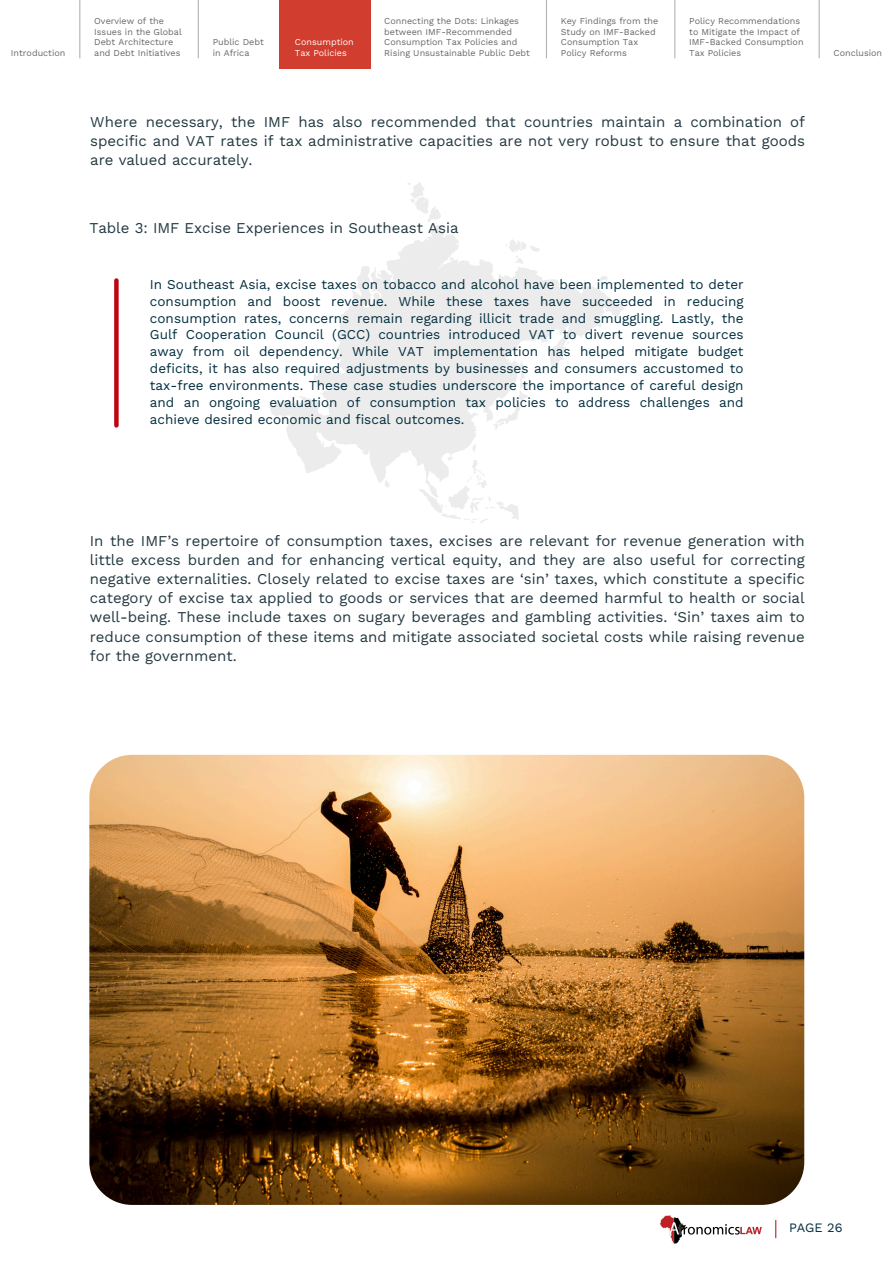
<style>
.page{position:relative;width:894px;height:1264px;background:#fff}
.page>*{position:absolute;margin:0;border:0;box-sizing:border-box;transform-origin:0 0}
.t1{font:15px/19.2px "Work Sans";color:#243a42;text-align:justify}
.t2{font:13.5px/16.8px "Work Sans";color:#032f40;text-align:justify}
.t3{font:12.9px "Work Sans";color:#032f40}
.t4{font:9px/10.5px "Work Sans";color:#696868}
.t5{font:9px/10.5px "Work Sans";color:#fff}
</style>
<div class="page">
<img style="left:659px;top:1215px;width:103px;height:29px">
<svg style="left:775px;top:1220px;width:1px;height:18px"></svg>
<img style="left:89px;top:754px;width:715px;height:450px;border-radius:43px">
<hr style="left:79px;top:0;width:1px;height:58px;background:#696868">
<hr style="left:198px;top:0;width:1px;height:58px;background:#696868">
<hr style="left:545px;top:0;width:2px;height:58px;background:#696868">
<hr style="left:674px;top:0;width:1px;height:58px;background:#696868">
<div style="left:279px;top:0;width:91px;height:69px;background:#d13d2f"></div>
<hr style="left:818px;top:0;width:1px;height:58px;background:#696868">
<svg style="left:269px;top:182px;width:356px;height:340px"></svg>
<div style="left:114px;top:280px;width:5px;height:145px;background:#be0613"></div>
<p class="t4" style="left:11px;top:48px;width:56px">Introduction</p>
<p class="t4" style="left:94px;top:16px;width:89px">Overview of the<br>Issues in the Global<br>Debt Architecture and Debt Initiatives</p>
<p class="t4" style="left:213px;top:37px;width:53px">Public Debt in Africa</p>
<p class="t5" style="left:295px;top:37px;width:60px">Consumption<br>Tax Policies</p>
<p class="t4" style="left:384px;top:16px;width:147px">Connecting the Dots: Linkages between IMF-Recommended<br>Consumption Tax Policies and<br>Rising Unsustainable Public Debt</p>
<p class="t4" style="left:560px;top:16px;width:99px">Key Findings from the<br>Study on IMF-Backed<br>Consumption Tax<br>Policy Reforms</p>
<p class="t4" style="left:689px;top:16px;width:116px">Policy Recommendations to Mitigate the Impact of<br>IMF-Backed Consumption<br>Tax Policies</p>
<p class="t1" style="left:90px;top:112px;width:716px">Where necessary, the IMF has also recommended that countries maintain a combination of specific and VAT rates if tax administrative capacities are not very robust to ensure that goods are valued accurately.</p>
<p class="t1" style="left:89px;top:218px;width:370px">Table 3: IMF Excise Experiences in Southeast Asia</p>
<p class="t2" style="left:150px;top:276px;width:595px">In Southeast Asia, excise taxes on tobacco and alcohol have been implemented to deter consumption and boost revenue. While these taxes have succeeded in reducing consumption rates, concerns remain regarding illicit trade and smuggling. Lastly, the Gulf Cooperation Council (GCC) countries introduced VAT to divert revenue sources away from oil dependency. While VAT implementation has helped mitigate budget deficits, it has also required adjustments by businesses and consumers accustomed to tax-free environments. These case studies underscore the importance of careful design and an ongoing evaluation of consumption tax policies to address challenges and achieve desired economic and fiscal outcomes.</p>
<p class="t4" style="left:833px;top:48px;width:50px">Conclusion</p>
<p class="t1" style="left:90px;top:531px;width:716px">In the IMF’s repertoire of consumption taxes, excises are relevant for revenue generation with little excess burden and for enhancing vertical equity, and they are also useful for correcting negative externalities. Closely related to excise taxes are ‘sin’ taxes, which constitute a specific category of excise tax applied to goods or services that are deemed harmful to health or social well-being. These include taxes on sugary beverages and gambling activities. ‘Sin’ taxes aim to reduce consumption of these items and mitigate associated societal costs while raising revenue for the government.</p>
<p class="t3" style="left:788px;top:1219px;width:55px">PAGE 26</p>
</div>
